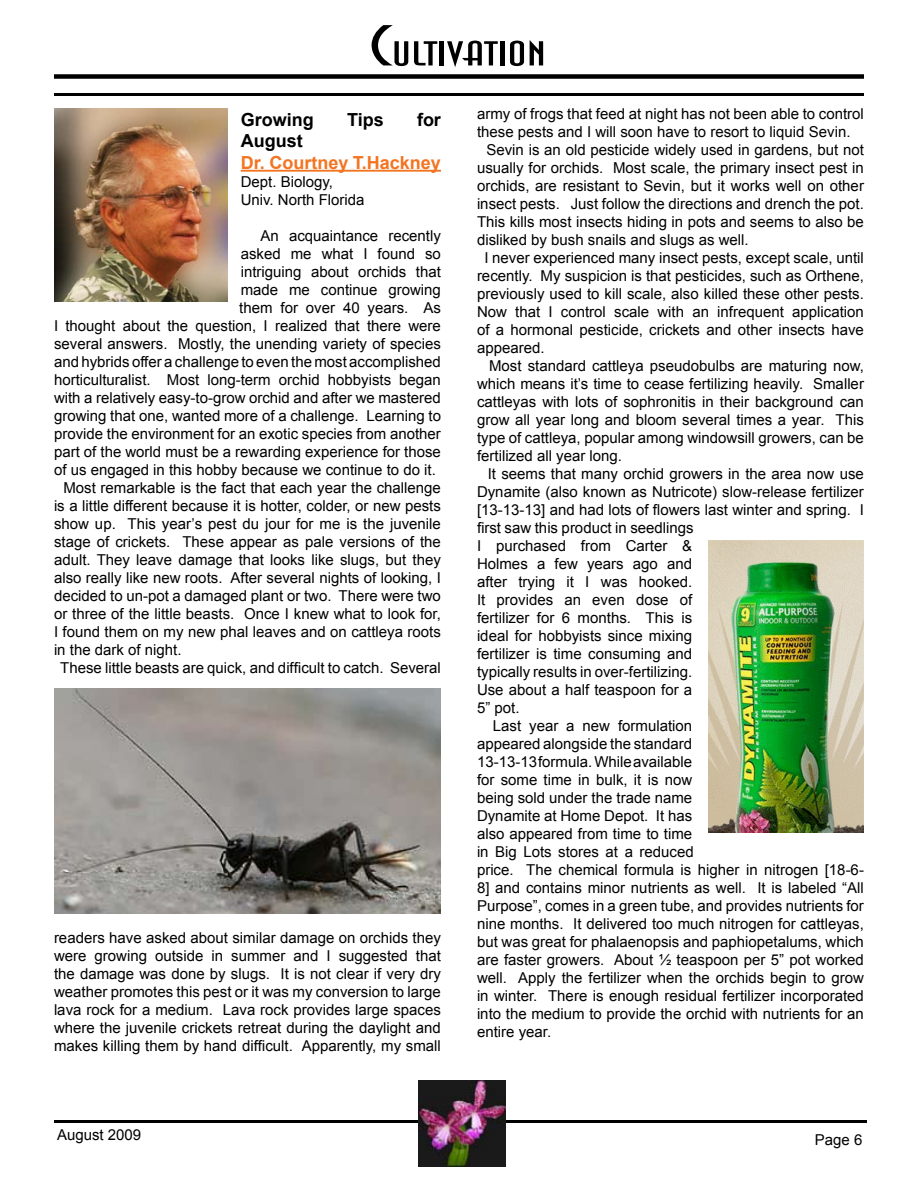
<style>
.page{position:relative;width:918px;height:1188px;background:#fff}
.page>*{position:absolute;margin:0;border:0;box-sizing:border-box;transform-origin:0 0}
.t1{font:54px "Asia Extended";color:#000}
.t2{font:700 18px "Arial";color:#000}
.t3{font:700 18px "Arial";color:#f37421}
.t4{font:15px/18px "Arial";color:#000}
</style>
<div class="page">
<div style="left:54px;top:74px;width:810px;height:5px;background:#000"></div>
<hr style="left:54px;top:93px;width:810px;height:3px;background:#000">
<hr style="left:54px;top:1120px;width:813px;height:3px;background:#000">
<img style="left:418px;top:1080px;width:88px;height:86px">
<img style="left:54px;top:108px;width:174px;height:194px">
<hr style="left:241px;top:170px;width:200px;height:2px;background:#f37421">
<img style="left:54px;top:688px;width:387px;height:226px">
<img style="left:708px;top:540px;width:156px;height:292px">
<h1 class="t1" style="left:370px;top:16px;width:178px">Cultivation</h1>
<p class="t2" style="left:241px;top:107px;width:75px">Growing</p>
<p class="t2" style="left:347px;top:107px;width:38px">Tips</p>
<p class="t2" style="left:417px;top:107px;width:25px">for</p>
<p class="t2" style="left:241px;top:129px;width:63px">August</p>
<p class="t3" style="left:241px;top:151px;width:202px">Dr. Courtney T.Hackney</p>
<p class="t4" style="left:241px;top:173px;width:125px">Dept. Biology,<br>Univ. North Florida</p>
<p class="t4" style="left:260px;top:227px;width:182px">An acquaintance recently</p>
<p class="t4" style="left:241px;top:245px;width:202px">asked me what I found so</p>
<p class="t4" style="left:241px;top:263px;width:202px">intriguing about orchids that</p>
<p class="t4" style="left:241px;top:281px;width:202px">made me continue growing</p>
<p class="t4" style="left:239px;top:299px;width:203px">them for over 40 years. As</p>
<p class="t4" style="left:54px;top:317px;width:388px">I thought about the question, I realized that there were</p>
<p class="t4" style="left:54px;top:335px;width:388px">several answers. Mostly, the unending variety of species</p>
<p class="t4" style="left:54px;top:353px;width:388px">and hybrids offer a challenge to even the most accomplished</p>
<p class="t4" style="left:54px;top:371px;width:388px">horticulturalist. Most long-term orchid hobbyists began</p>
<p class="t4" style="left:54px;top:389px;width:388px">with a relatively easy-to-grow orchid and after we mastered</p>
<p class="t4" style="left:54px;top:407px;width:389px">growing that one, wanted more of a challenge. Learning to</p>
<p class="t4" style="left:54px;top:425px;width:388px">provide the environment for an exotic species from another</p>
<p class="t4" style="left:54px;top:443px;width:388px">part of the world must be a rewarding experience for those</p>
<p class="t4" style="left:54px;top:461px;width:383px">of us engaged in this hobby because we continue to do it.</p>
<p class="t4" style="left:63px;top:479px;width:379px">Most remarkable is the fact that each year the challenge</p>
<p class="t4" style="left:54px;top:497px;width:388px">is a little different because it is hotter, colder, or new pests</p>
<p class="t4" style="left:54px;top:515px;width:388px">show up. This year’s pest du jour for me is the juvenile</p>
<p class="t4" style="left:54px;top:533px;width:388px">stage of crickets. These appear as pale versions of the</p>
<p class="t4" style="left:54px;top:551px;width:388px">adult. They leave damage that looks like slugs, but they</p>
<p class="t4" style="left:54px;top:569px;width:388px">also really like new roots. After several nights of looking, I</p>
<p class="t4" style="left:54px;top:587px;width:388px">decided to un-pot a damaged plant or two. There were two</p>
<p class="t4" style="left:54px;top:605px;width:388px">or three of the little beasts. Once I knew what to look for,</p>
<p class="t4" style="left:54px;top:623px;width:388px">I found them on my new phal leaves and on cattleya roots</p>
<p class="t4" style="left:54px;top:641px;width:129px">in the dark of night.</p>
<p class="t4" style="left:60px;top:659px;width:382px">These little beasts are quick, and difficult to catch. Several</p>
<p class="t4" style="left:54px;top:929px;width:388px;text-align:justify">readers have asked about similar damage on orchids they were growing outside in summer and I suggested that the damage was done by slugs. It is not clear if very dry weather promotes this pest or it was my conversion to large lava rock for a medium. Lava rock provides large spaces where the juvenile crickets retreat during the daylight and makes killing them by hand difficult. Apparently, my small</p>
<p class="t4" style="left:477px;top:105px;width:388px">army of frogs that feed at night has not been able to control</p>
<p class="t4" style="left:477px;top:123px;width:375px">these pests and I will soon have to resort to liquid Sevin.</p>
<p class="t4" style="left:486px;top:141px;width:379px">Sevin is an old pesticide widely used in gardens, but not</p>
<p class="t4" style="left:477px;top:159px;width:388px">usually for orchids. Most scale, the primary insect pest in</p>
<p class="t4" style="left:477px;top:177px;width:388px">orchids, are resistant to Sevin, but it works well on other</p>
<p class="t4" style="left:477px;top:195px;width:388px">insect pests. Just follow the directions and drench the pot.</p>
<p class="t4" style="left:477px;top:213px;width:388px">This kills most insects hiding in pots and seems to also be</p>
<p class="t4" style="left:477px;top:231px;width:273px">disliked by bush snails and slugs as well.</p>
<p class="t4" style="left:484px;top:249px;width:381px">I never experienced many insect pests, except scale, until</p>
<p class="t4" style="left:477px;top:267px;width:389px">recently. My suspicion is that pesticides, such as Orthene,</p>
<p class="t4" style="left:477px;top:285px;width:388px">previously used to kill scale, also killed these other pests.</p>
<p class="t4" style="left:477px;top:303px;width:388px">Now that I control scale with an infrequent application</p>
<p class="t4" style="left:477px;top:321px;width:388px">of a hormonal pesticide, crickets and other insects have</p>
<p class="t4" style="left:477px;top:339px;width:69px">appeared.</p>
<p class="t4" style="left:489px;top:357px;width:376px">Most standard cattleya pseudobulbs are maturing now,</p>
<p class="t4" style="left:477px;top:375px;width:389px">which means it’s time to cease fertilizing heavily. Smaller</p>
<p class="t4" style="left:477px;top:393px;width:388px">cattleyas with lots of sophronitis in their background can</p>
<p class="t4" style="left:477px;top:411px;width:388px">grow all year long and bloom several times a year. This</p>
<p class="t4" style="left:477px;top:429px;width:388px">type of cattleya, popular among windowsill growers, can be</p>
<p class="t4" style="left:477px;top:447px;width:147px">fertilized all year long.</p>
<p class="t4" style="left:488px;top:465px;width:378px">It seems that many orchid growers in the area now use</p>
<p class="t4" style="left:477px;top:483px;width:388px">Dynamite (also known as Nutricote) slow-release fertilizer</p>
<p class="t4" style="left:477px;top:501px;width:389px">[13-13-13] and had lots of flowers last winter and spring. I</p>
<p class="t4" style="left:477px;top:519px;width:218px">first saw this product in seedlings</p>
<p class="t4" style="left:477px;top:537px;width:217px">I purchased from Carter &amp;</p>
<p class="t4" style="left:477px;top:555px;width:217px">Holmes a few years ago and</p>
<p class="t4" style="left:477px;top:573px;width:217px">after trying it I was hooked.</p>
<p class="t4" style="left:477px;top:591px;width:217px">It provides an even dose of</p>
<p class="t4" style="left:477px;top:609px;width:217px">fertilizer for 6 months. This is</p>
<p class="t4" style="left:477px;top:627px;width:217px">ideal for hobbyists since mixing</p>
<p class="t4" style="left:477px;top:645px;width:217px">fertilizer is time consuming and</p>
<p class="t4" style="left:477px;top:663px;width:217px">typically results in over-fertilizing.</p>
<p class="t4" style="left:477px;top:681px;width:217px">Use about a half teaspoon for a</p>
<p class="t4" style="left:477px;top:699px;width:44px">5” pot.</p>
<p class="t4" style="left:493px;top:717px;width:201px">Last year a new formulation</p>
<p class="t4" style="left:477px;top:735px;width:217px">appeared alongside the standard</p>
<p class="t4" style="left:477px;top:753px;width:217px">13-13-13 formula. While available</p>
<p class="t4" style="left:477px;top:771px;width:217px">for some time in bulk, it is now</p>
<p class="t4" style="left:477px;top:789px;width:217px">being sold under the trade name</p>
<p class="t4" style="left:477px;top:807px;width:217px">Dynamite at Home Depot. It has</p>
<p class="t4" style="left:477px;top:825px;width:217px">also appeared from time to time</p>
<p class="t4" style="left:477px;top:843px;width:218px">in Big Lots stores at a reduced</p>
<p class="t4" style="left:477px;top:861px;width:389px">price. The chemical formula is higher in nitrogen [18-6-</p>
<p class="t4" style="left:477px;top:879px;width:388px">8] and contains minor nutrients as well. It is labeled “All</p>
<p class="t4" style="left:477px;top:897px;width:388px">Purpose”, comes in a green tube, and provides nutrients for</p>
<p class="t4" style="left:477px;top:915px;width:388px">nine months. It delivered too much nitrogen for cattleyas,</p>
<p class="t4" style="left:477px;top:933px;width:388px">but was great for phalaenopsis and paphiopetalums, which</p>
<p class="t4" style="left:477px;top:951px;width:388px">are faster growers. About ½ teaspoon per 5” pot worked</p>
<p class="t4" style="left:477px;top:969px;width:388px">well. Apply the fertilizer when the orchids begin to grow</p>
<p class="t4" style="left:477px;top:987px;width:388px">in winter. There is enough residual fertilizer incorporated</p>
<p class="t4" style="left:477px;top:1005px;width:388px">into the medium to provide the orchid with nutrients for an</p>
<p class="t4" style="left:477px;top:1023px;width:76px">entire year.</p>
<p class="t4" style="left:57px;top:1126px;width:86px">August 2009</p>
<p class="t4" style="left:815px;top:1131px;width:49px">Page 6</p>
</div>
